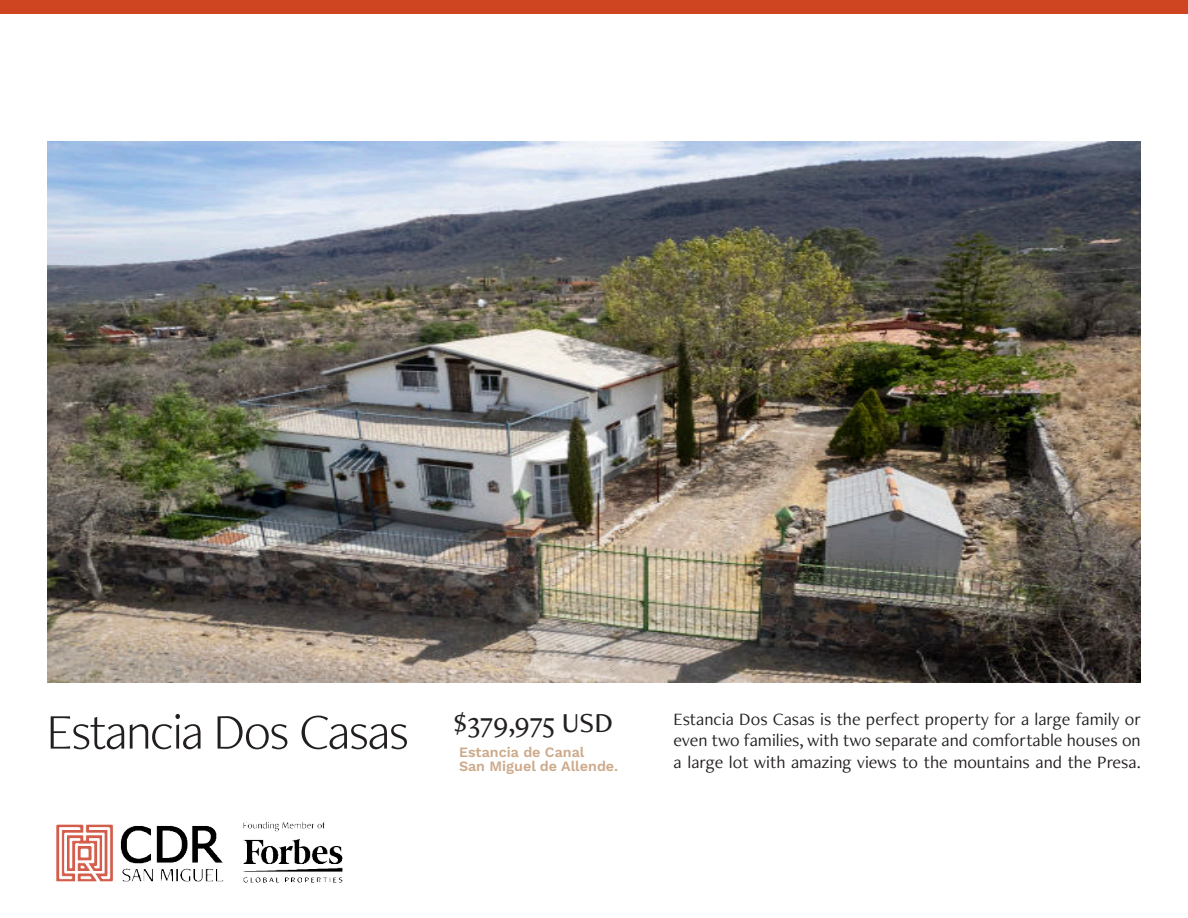
<style>
.page{position:relative;width:1188px;height:918px;background:#fff}
.page>*{position:absolute;margin:0;border:0;box-sizing:border-box;transform-origin:0 0}
.t1{font:300 51.6px "Freight Neo Pro";letter-spacing:-.03em;color:#231f20}
.t2{font:18px/21.6px "Freight Neo Pro";color:#231f20;text-align:justify}
.t3{font:600 14.25px/13.5px "Work Sans";color:#cdaa8b}
</style>
<div class="page">
<img style="left:47px;top:141px;width:1094px;height:542px">
<div style="left:0;top:0;width:1188px;height:13px;background:#cf4521"></div>
<img style="left:56px;top:821px;width:287px;height:62px">
<h1 class="t1" style="left:47px;top:701px;width:568px">Estancia Dos Casas <sup>$379,975</sup> <sup>USD</sup></h1>
<p class="t3" style="left:459px;top:747px;width:161px">Estancia de Canal<br>San Miguel de Allende.</p>
<p class="t2" style="left:674px;top:710px;width:469px">Estancia Dos Casas is the perfect property for a large family or even two families, with two separate and comfortable houses on a large lot with amazing views to the mountains and the Presa.</p>
</div>
